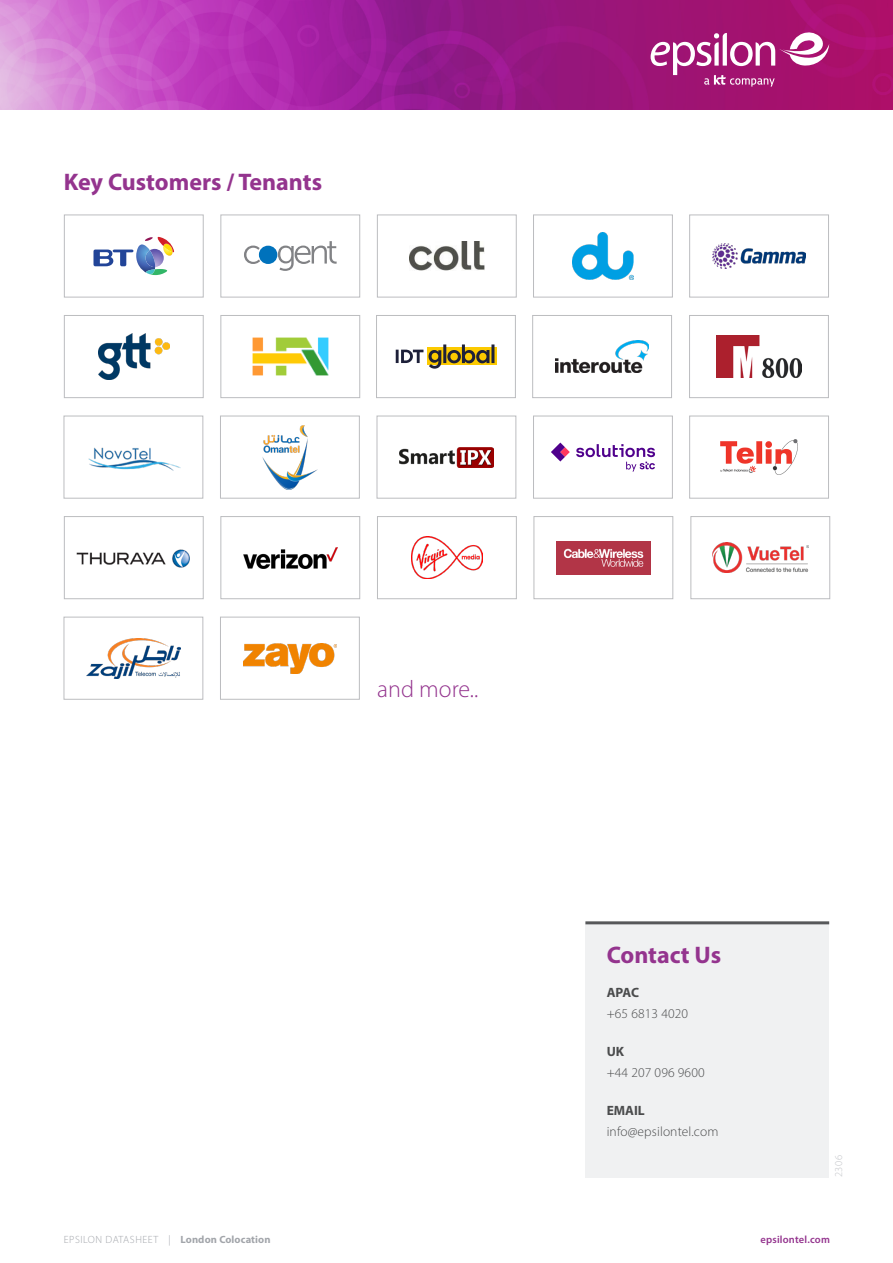
<style>
.page{position:relative;width:893px;height:1263px;background:#fff}
.page>*{position:absolute;margin:0;border:0;box-sizing:border-box;transform-origin:0 0}
.DataSheets_Title{font:700 24px "Myriad Pro";color:#94348e}
.DataSheets_Title-2{font:300 24px "Myriad Pro";color:#94348e}
.DataSheets_Body{font:300 13.5px "Myriad Pro";letter-spacing:.01em;color:#4b4c4d}
.DataSheets_FeatureTitle_M2{font:700 13.5px "Myriad Pro";color:#4b4c4d}
.t1{font:300 10.5px "Myriad Pro";letter-spacing:.05em;color:#a2a5aa}
.t2{font:600 10.5px "Myriad Pro";letter-spacing:.02em;color:#94348e}
.DataSheets_Body-2{font:300 10.5px "Myriad Pro";color:#c2c4c8}
.s1{font-weight:700}
</style>
<div class="page">
<img style="left:0;top:0;width:893px;height:109px">
<svg style="left:651px;top:32px;width:178px;height:55px"></svg>
<svg style="left:93px;top:237px;width:81px;height:38px"></svg>
<div style="left:64px;top:215px;width:139px;height:82px;border:1px solid #bcbdc0"></div>
<svg style="left:244px;top:246px;width:16px;height:18px"></svg>
<div style="left:259px;top:246px;width:18px;height:18px;background:#0072bc;border-radius:50%"></div>
<svg style="left:278px;top:241px;width:59px;height:30px"></svg>
<div style="left:221px;top:215px;width:139px;height:82px;border:1px solid #bcbdc0"></div>
<img style="left:410px;top:241px;width:74px;height:30px">
<div style="left:377px;top:215px;width:139px;height:82px;border:1px solid #bcbdc0"></div>
<img style="left:98px;top:333px;width:71px;height:47px">
<div style="left:64px;top:315px;width:139px;height:83px;border:1px solid #bcbdc0"></div>
<img style="left:712px;top:243px;width:94px;height:26px">
<div style="left:689px;top:215px;width:140px;height:82px;border:1px solid #bcbdc0"></div>
<img style="left:572px;top:233px;width:61px;height:46px">
<div style="left:533px;top:215px;width:140px;height:82px;border:1px solid #bcbdc0"></div>
<img style="left:252px;top:337px;width:77px;height:39px">
<div style="left:221px;top:315px;width:139px;height:83px;border:1px solid #bcbdc0"></div>
<div style="left:376px;top:315px;width:140px;height:83px;border:1px solid #bcbdc0"></div>
<img style="left:555px;top:340px;width:94px;height:33px">
<div style="left:532px;top:315px;width:140px;height:83px;border:1px solid #bcbdc0"></div>
<img style="left:88px;top:447px;width:92px;height:24px">
<div style="left:64px;top:416px;width:139px;height:82px;border:1px solid #bcbdc0"></div>
<img style="left:717px;top:335px;width:84px;height:42px">
<div style="left:689px;top:315px;width:140px;height:83px;border:1px solid #bcbdc0"></div>
<img style="left:262px;top:425px;width:56px;height:64px">
<div style="left:220px;top:416px;width:140px;height:82px;border:1px solid #bcbdc0"></div>
<div style="left:533px;top:416px;width:140px;height:82px;border:1px solid #bcbdc0"></div>
<img style="left:721px;top:440px;width:76px;height:34px">
<div style="left:689px;top:416px;width:140px;height:82px;border:1px solid #bcbdc0"></div>
<img style="left:400px;top:447px;width:93px;height:20px">
<div style="left:377px;top:416px;width:139px;height:82px;border:1px solid #bcbdc0"></div>
<img style="left:77px;top:549px;width:113px;height:19px">
<div style="left:64px;top:516px;width:139px;height:83px;border:1px solid #bcbdc0"></div>
<img style="left:244px;top:547px;width:93px;height:21px">
<div style="left:221px;top:516px;width:139px;height:83px;border:1px solid #bcbdc0"></div>
<img style="left:412px;top:536px;width:70px;height:43px">
<div style="left:377px;top:516px;width:140px;height:83px;border:1px solid #bcbdc0"></div>
<img style="left:712px;top:543px;width:96px;height:29px">
<div style="left:691px;top:516px;width:139px;height:83px;border:1px solid #bcbdc0"></div>
<img style="left:557px;top:541px;width:93px;height:33px">
<div style="left:534px;top:516px;width:139px;height:83px;border:1px solid #bcbdc0"></div>
<img style="left:87px;top:638px;width:93px;height:40px">
<div style="left:64px;top:617px;width:139px;height:82px;border:1px solid #bcbdc0"></div>
<img style="left:243px;top:643px;width:94px;height:30px">
<div style="left:220px;top:617px;width:140px;height:82px;border:1px solid #bcbdc0"></div>
<div style="left:585px;top:923px;width:244px;height:254px;background:#f0f1f2"></div>
<hr style="left:585px;top:921px;width:244px;height:3px;background:#57585a">
<svg style="left:551px;top:443px;width:19px;height:18px"></svg>
<svg style="left:576px;top:444px;width:79px;height:28px"></svg>
<svg style="left:396px;top:350px;width:27px;height:13px"></svg>
<svg style="left:427px;top:348px;width:69px;height:17px"></svg>
<svg style="left:429px;top:344px;width:65px;height:25px"></svg>
<p class="DataSheets_Title" style="left:64px;top:167px;width:260px">Key Customers / Tenants</p>
<p class="DataSheets_Title-2" style="left:377px;top:675px;width:103px">and more..</p>
<p class="DataSheets_Title" style="left:607px;top:939px;width:116px">Contact Us</p>
<p class="DataSheets_FeatureTitle_M2" style="left:607px;top:983px;width:34px">APAC</p>
<p class="DataSheets_Body" style="left:607px;top:1005px;width:83px">+65 6813 4020</p>
<p class="DataSheets_FeatureTitle_M2" style="left:607px;top:1042px;width:19px">UK</p>
<p class="DataSheets_Body" style="left:607px;top:1064px;width:99px">+44 207 096 9600</p>
<p class="DataSheets_FeatureTitle_M2" style="left:607px;top:1101px;width:40px">EMAIL</p>
<p class="DataSheets_Body" style="left:607px;top:1123px;width:113px">info@epsilontel.com</p>
<p class="DataSheets_Body-2" style="left:832px;top:1177px;width:24px;rotate:-90deg">2306</p>
<p class="t1" style="left:64px;top:1233px;width:208px">EPSILON DATASHEET | <span class="s1">London Colocation</span></p>
<p class="t2" style="left:760px;top:1232px;width:71px">epsilontel.com</p>
</div>
